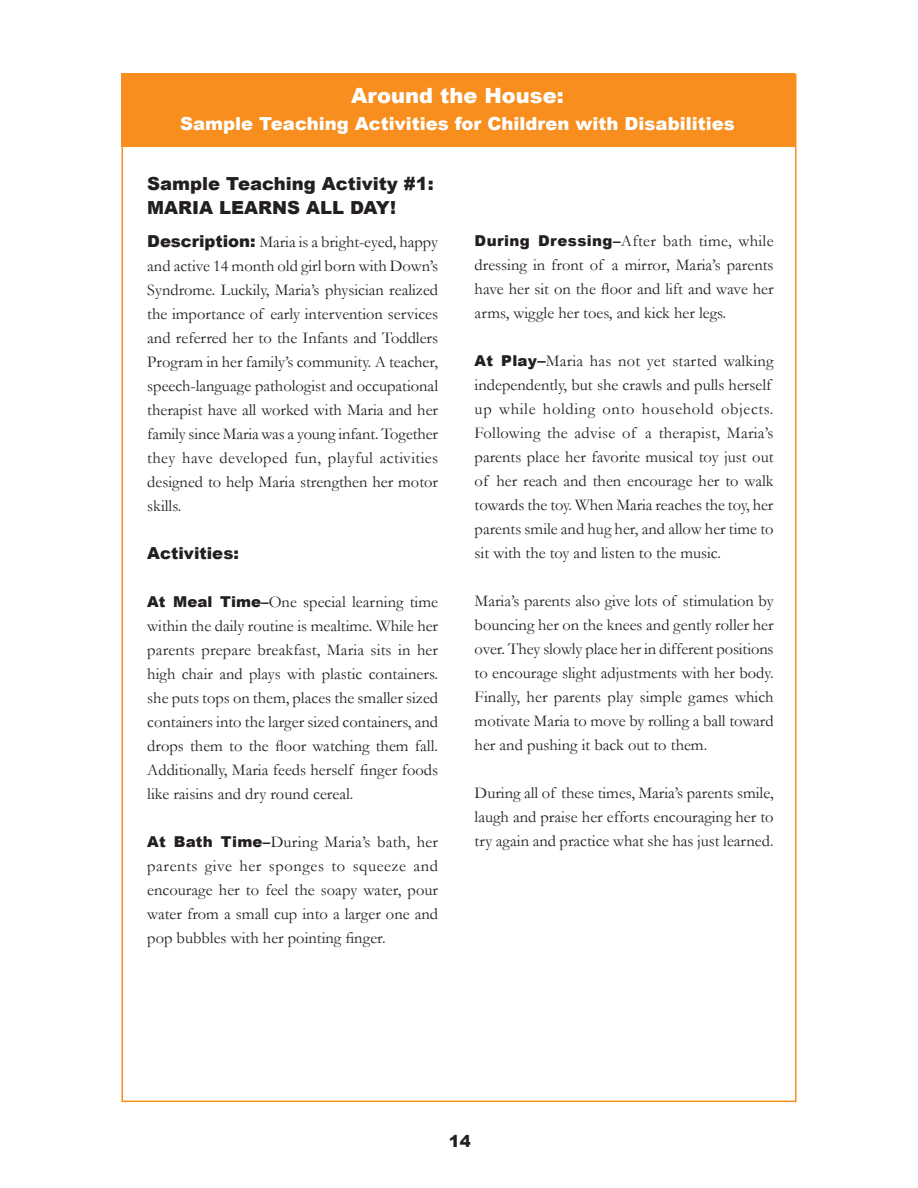
<style>
.page{position:relative;width:918px;height:1188px;background:#fff}
.page>*{position:absolute;margin:0;border:0;box-sizing:border-box;transform-origin:0 0}
.t1{font:900 21px "Arial";color:#fff}
.t2{font:900 18px "Arial";color:#fff}
.t3{font:900 18px/24px "Arial";color:#231f20}
.t4{font:16.5px/24px "Garamond";color:#231f20;text-align:justify}
.t5{font:900 16.5px "Arial";color:#231f20}
.s1{font-family:"Arial";font-weight:900}
.s2{font-family:"Arial";font-weight:900;font-size:15px}
</style>
<div class="page">
<div style="left:122px;top:74px;width:673px;height:73px;background:#f78e1e"></div>
<p class="t1" style="left:351px;top:84px;width:214px">Around the House:</p>
<p class="t2" style="left:180px;top:114px;width:556px">Sample Teaching Activities for Children with Disabilities</p>
<p class="t3" style="left:147px;top:171px;width:288px">Sample Teaching Activity #1:<br>MARIA LEARNS ALL DAY!</p>
<p class="t4" style="left:147px;top:230px;width:292px"><span class="s1">Description:</span> Maria is a bright-eyed, happy and active 14 month old girl born with Down’s Syndrome. Luckily, Maria’s physician realized the importance of early intervention services and referred her to the Infants and Toddlers Program in her family’s community. A teacher, speech-language pathologist and occupational therapist have all worked with Maria and her family since Maria was a young infant. Together they have developed fun, playful activities designed to help Maria strengthen her motor skills.</p>
<p class="t5" style="left:147px;top:544px;width:93px">Activities:</p>
<p class="t4" style="left:147px;top:590px;width:292px"><span class="s2">At Meal Time–</span>One special learning time within the daily routine is mealtime. While her parents prepare breakfast, Maria sits in her high chair and plays with plastic containers. she puts tops on them, places the smaller sized containers into the larger sized containers, and drops them to the floor watching them fall.<br>Additionally, Maria feeds herself finger foods like raisins and dry round cereal.</p>
<p class="t4" style="left:147px;top:830px;width:292px"><span class="s2">At Bath Time–</span>During Maria’s bath, her parents give her sponges to squeeze and encourage her to feel the soapy water, pour water from a small cup into a larger one and pop bubbles with her pointing finger.</p>
<p class="t4" style="left:475px;top:229px;width:300px"><span class="s2">During Dressing–</span>After bath time, while dressing in front of a mirror, Maria’s parents have her sit on the floor and lift and wave her arms, wiggle her toes, and kick her legs.</p>
<p class="t4" style="left:475px;top:349px;width:300px;text-align:left"><span class="s2">At Play</span><span class="s1">–</span>Maria has not yet started walking independently, but she crawls and pulls herself up while holding onto household objects.<br>Following the advise of a therapist, Maria’s parents place her favorite musical toy just out of her reach and then encourage her to walk towards the toy. When Maria reaches the toy, her parents smile and hug her, and allow her time to sit with the toy and listen to the music.</p>
<p class="t4" style="left:475px;top:589px;width:301px">Maria’s parents also give lots of stimulation by bouncing her on the knees and gently roller her over. They slowly place her in different positions to encourage slight adjustments with her body.<br>Finally, her parents play simple games which motivate Maria to move by rolling a ball toward her and pushing it back out to them.</p>
<p class="t4" style="left:475px;top:781px;width:300px">During all of these times, Maria’s parents smile, laugh and praise her efforts encouraging her to try again and practice what she has just learned.</p>
<p class="t5" style="left:449px;top:1132px;width:24px">14</p>
</div>
